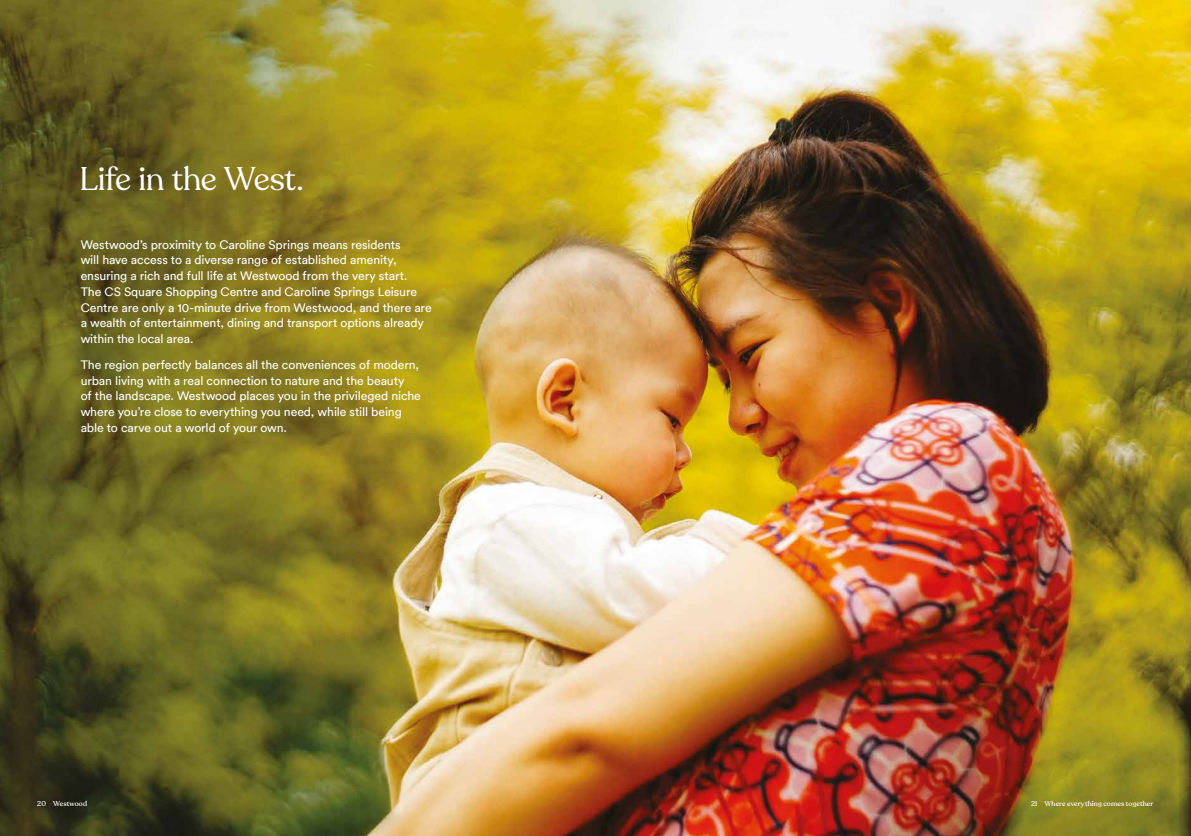
<style>
.page{position:relative;width:1191px;height:836px;background:#fff}
.page>*{position:absolute;margin:0;border:0;box-sizing:border-box;transform-origin:0 0}
.t1{font:32.38px "Recoleta";letter-spacing:-.015em;color:#fff}
.t2{font:12.25px/15.8px "Circular";letter-spacing:-.01em;color:#fff}
.t3{font:500 7px "Recoleta";letter-spacing:.015em;color:#fff}
</style>
<div class="page">
<img style="left:0;top:0;width:1191px;height:836px">
<h1 class="t1" style="left:79px;top:158px;width:226px">Life in the West.</h1>
<p class="t2" style="left:81px;top:236px;width:352px">Westwood’s proximity to Caroline Springs means residents<br>will have access to a diverse range of established amenity, ensuring a rich and full life at Westwood from the very start.<br>The CS Square Shopping Centre and Caroline Springs Leisure Centre are only a 10-minute drive from Westwood, and there are a wealth of entertainment, dining and transport options already within the local area.</p>
<p class="t2" style="left:81px;top:357px;width:342px">The region perfectly balances all the conveniences of modern, urban living with a real connection to nature and the beauty<br>of the landscape. Westwood places you in the privileged niche where you’re close to everything you need, while still being able to carve out a world of your own.</p>
<p class="t3" style="left:37px;top:799px;width:51px">20 Westwood</p>
<p class="t3" style="left:1031px;top:799px;width:124px">21 Where everything comes together</p>
</div>
